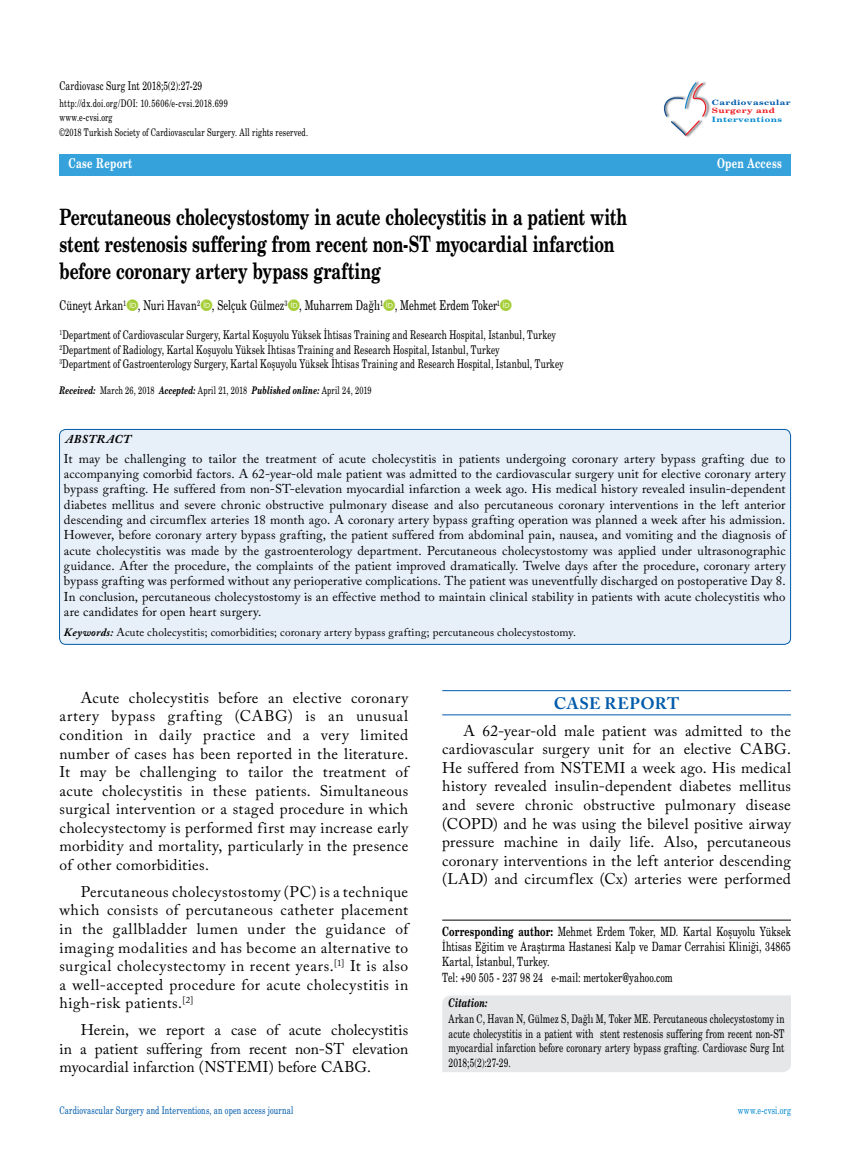
<style>
.page{position:relative;width:859px;height:1170px;background:#fff}
.page>*{position:absolute;margin:0;border:0;box-sizing:border-box;transform-origin:0 0}
.t1{font:22.5px/27px "Madison Bold Tr";letter-spacing:-.005em;color:#000}
.t2{font:700 16.5px "Adobe Caslon Pro";letter-spacing:.02em;color:#005baa}
.t3{font:15.45px/18.6px "Adobe Caslon Pro";letter-spacing:.02em;color:#000;text-align:justify}
.t4{font:13.5px "Madison Tr";letter-spacing:.005em;color:#000}
.t5{font:13.5px "Madison Bold Tr";letter-spacing:.025em;color:#fff}
.t6{font:12.75px/15.3px "Adobe Caslon Pro";letter-spacing:.015em;color:#000;text-align:justify}
.t7{font:12.75px/15.3px "Madison Tr";letter-spacing:.015em;color:#000}
.t8{font:12px/14.4px "Madison Tr";letter-spacing:.01em;color:#000}
.t9{font:12px "Madison Bold Italic Tr";letter-spacing:.005em;color:#000}
.t10{font:italic 700 12px "Adobe Caslon Pro";letter-spacing:.04em;color:#000}
.t11{font:11.25px "Adobe Caslon Pro";letter-spacing:.015em;color:#000}
.t12{font:10.5px/14.7px "Madison Tr";letter-spacing:.02em;color:#000}
.t13{font:10.5px "Madison Tr";letter-spacing:.015em;color:#005baa}
.t14{font:10.5px "Madison Tr";letter-spacing:.015em;color:#0089cf}
.t15{font:7.35px "Madison Bold Tr";letter-spacing:.03em;color:#005baa;scale:1.8 1}
.t16{font:7.35px "Madison Bold Tr";letter-spacing:.03em;color:#0089cf;scale:1.8 1}
.t17{font:7.35px "Madison Bold Tr";letter-spacing:.03em;color:#ed1d24;scale:1.8 1}
.s1{font-family:"Madison Bold Italic Tr"}
.s2{font-weight:700;font-style:italic}
.s3{font-family:"Madison Bold Tr"}
</style>
<div class="page">
<img style="left:685px;top:81px;width:25px;height:56px">
<svg style="left:664px;top:82px;width:44px;height:54px"></svg>
<div style="left:60px;top:154px;width:731px;height:22px;background:#35a2db"></div>
<hr style="left:442px;top:919px;width:349px;height:1px;background:#000">
<div style="left:60px;top:429px;width:730px;height:215px;background:#e7eff9;border-radius:6px"></div>
<div style="left:59px;top:429px;width:732px;height:215px;border:1px solid #005baa;border-radius:6px"></div>
<hr style="left:442px;top:690px;width:349px;height:1px;background:#005baa">
<hr style="left:442px;top:714px;width:349px;height:1px;background:#005baa">
<div style="left:442px;top:995px;width:349px;height:76px;background:#e6e7e8"></div>
<p class="t8" style="left:60px;top:78px;width:144px">Cardiovasc Surg Int 2018;5(2):27-29</p>
<p class="t12" style="left:60px;top:95px;width:250px">http://dx.doi.org/DOI: 10.5606/e-cvsi.2018.699<br>www.e-cvsi.org<br>©2018 Turkish Society of Cardiovascular Surgery. All rights reserved.</p>
<p class="t15" style="left:712px;top:97px;width:45px">Cardiovascular</p>
<p class="t17" style="left:712px;top:106px;width:37px">Surgery and</p>
<p class="t16" style="left:712px;top:115px;width:40px">Interventions</p>
<p class="t5" style="left:69px;top:155px;width:65px">Case Report</p>
<p class="t5" style="left:717px;top:155px;width:66px">Open Access</p>
<h1 class="t1" style="left:60px;top:202px;width:569px">Percutaneous cholecystostomy in acute cholecystitis in a patient with stent restenosis suffering from recent non-ST myocardial infarction before coronary artery bypass grafting</h1>
<p class="t4" style="left:60px;top:297px;width:442px">Cüneyt Arkan<sup>1</sup> , Nuri Havan<sup>2</sup> , Selçuk Gülmez<sup>3</sup> , Muharrem Dağlı<sup>1</sup> , Mehmet Erdem Toker<sup>1</sup></p>
<p class="t8" style="left:60px;top:327px;width:506px"><sup>1</sup>Department of Cardiovascular Surgery, Kartal Koşuyolu Yüksek İhtisas Training and Research Hospital, Istanbul, Turkey<br><sup>2</sup>Department of Radiology, Kartal Koşuyolu Yüksek İhtisas Training and Research Hospital, Istanbul, Turkey<br><sup>3</sup>Department of Gastroenterology Surgery, Kartal Koşuyolu Yüksek İhtisas Training and Research Hospital, Istanbul, Turkey</p>
<p class="t12" style="left:60px;top:383px;width:314px"><span class="s1">Received:</span> March 26, 2018 <span class="s1">Accepted:</span> April 21, 2018 <span class="s1">Published online:</span> April 24, 2019</p>
<p class="t10" style="left:65px;top:432px;width:67px">ABSTRACT</p>
<p class="t6" style="left:64px;top:451px;width:723px">It may be challenging to tailor the treatment of acute cholecystitis in patients undergoing coronary artery bypass grafting due to accompanying comorbid factors. A 62-year-old male patient was admitted to the cardiovascular surgery unit for elective coronary artery bypass grafting. He suffered from non-ST-elevation myocardial infarction a week ago. His medical history revealed insulin-dependent diabetes mellitus and severe chronic obstructive pulmonary disease and also percutaneous coronary interventions in the left anterior descending and circumflex arteries 18 month ago. A coronary artery bypass grafting operation was planned a week after his admission.<br>However, before coronary artery bypass grafting, the patient suffered from abdominal pain, nausea, and vomiting and the diagnosis of acute cholecystitis was made by the gastroenterology department. Percutaneous cholecystostomy was applied under ultrasonographic guidance. After the procedure, the complaints of the patient improved dramatically. Twelve days after the procedure, coronary artery bypass grafting was performed without any perioperative complications. The patient was uneventfully discharged on postoperative Day 8.<br>In conclusion, percutaneous cholecystostomy is an effective method to maintain clinical stability in patients with acute cholecystitis who are candidates for open heart surgery.</p>
<p class="t11" style="left:64px;top:625px;width:513px"><span class="s2">Keywords:</span> Acute cholecystitis; comorbidities; coronary artery bypass grafting; percutaneous cholecystostomy.</p>
<p class="t3" style="left:60px;top:688px;width:350px;text-indent:21px">Acute cholecystitis before an elective coronary artery bypass grafting (CABG) is an unusual condition in daily practice and a very limited number of cases has been reported in the literature.<br>It may be challenging to tailor the treatment of acute cholecystitis in these patients. Simultaneous surgical intervention or a staged procedure in which cholecystectomy is performed first may increase early morbidity and mortality, particularly in the presence of other comorbidities.</p>
<p class="t3" style="left:60px;top:882px;width:350px;text-indent:21px">Percutaneous cholecystostomy (PC) is a technique which consists of percutaneous catheter placement in the gallbladder lumen under the guidance of imaging modalities and has become an alternative to surgical cholecystectomy in recent years.<sup>[1]</sup> It is also a well-accepted procedure for acute cholecystitis in high-risk patients.<sup>[2]</sup></p>
<p class="t3" style="left:60px;top:1020px;width:350px;text-indent:21px">Herein, we report a case of acute cholecystitis in a patient suffering from recent non-ST elevation myocardial infarction (NSTEMI) before CABG.</p>
<p class="t2" style="left:554px;top:693px;width:127px">CASE REPORT</p>
<p class="t3" style="left:442px;top:721px;width:350px;text-indent:21px">A 62-year-old male patient was admitted to the cardiovascular surgery unit for an elective CABG.<br>He suffered from NSTEMI a week ago. His medical history revealed insulin-dependent diabetes mellitus and severe chronic obstructive pulmonary disease (COPD) and he was using the bilevel positive airway pressure machine in daily life. Also, percutaneous coronary interventions in the left anterior descending (LAD) and circumflex (Cx) arteries were performed</p>
<p class="t7" style="left:442px;top:923px;width:350px"><span class="s3">Corresponding author:</span> Mehmet Erdem Toker, MD. Kartal Koşuyolu Yüksek İhtisas Eğitim ve Araştırma Hastanesi Kalp ve Damar Cerrahisi Kliniği, 34865<br>Kartal, İstanbul, Turkey.<br>Tel: +90 505 - 237 98 24 e-mail: mertoker@yahoo.com</p>
<p class="t9" style="left:449px;top:994px;width:41px">Citation:</p>
<p class="t8" style="left:449px;top:1011px;width:337px;text-align:justify">Arkan C, Havan N, Gülmez S, Dağlı M, Toker ME. Percutaneous cholecystostomy in acute cholecystitis in a patient with stent restenosis suffering from recent non-ST myocardial infarction before coronary artery bypass grafting. Cardiovasc Surg Int 2018;5(2):27-29.</p>
<p class="t13" style="left:60px;top:1103px;width:235px">Cardiovascular Surgery and Interventions, an open access journal</p>
<p class="t14" style="left:738px;top:1103px;width:55px">www.e-cvsi.org</p>
</div>
